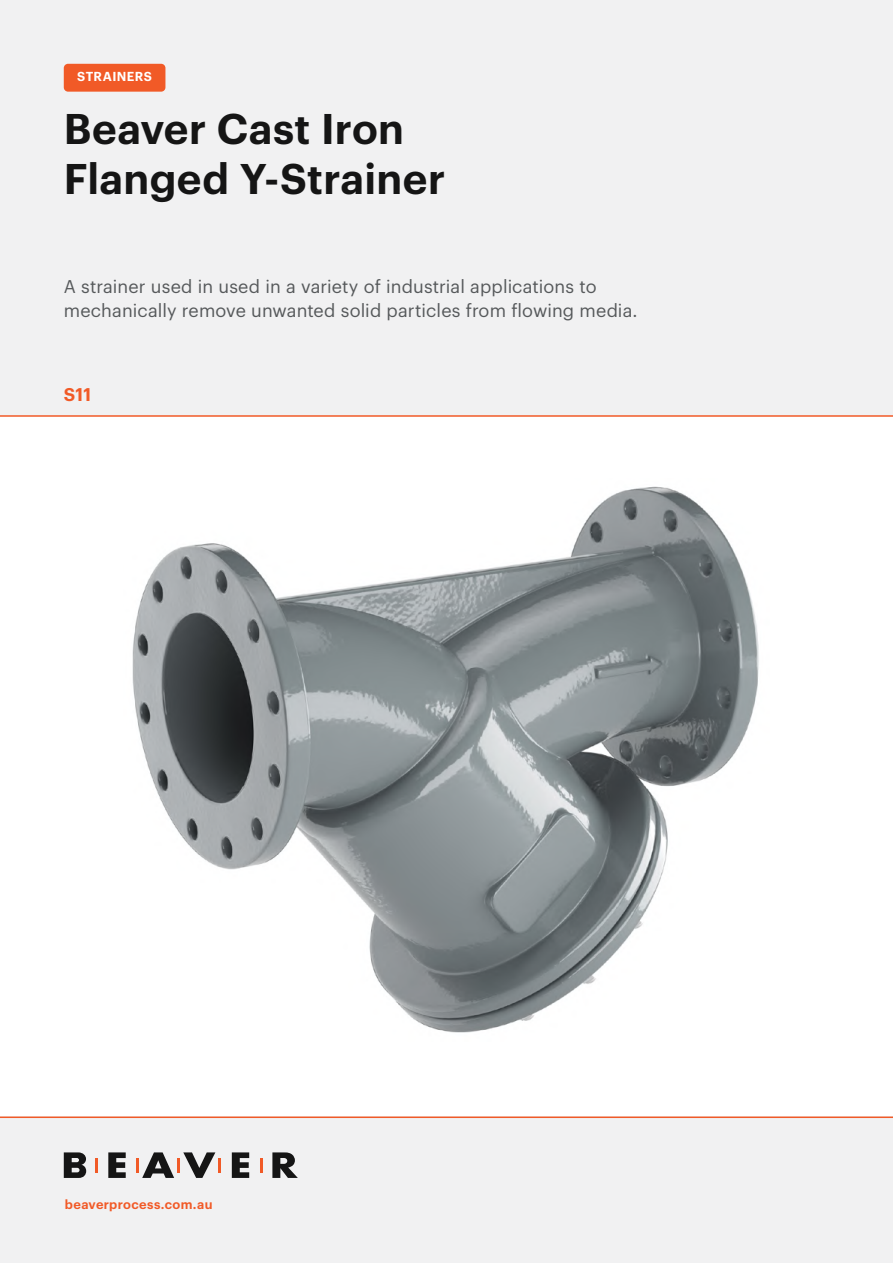
<style>
.page{position:relative;width:893px;height:1263px;background:#fff}
.page>*{position:absolute;margin:0;border:0;box-sizing:border-box;transform-origin:0 0}
.t1{font:600 42px/50.4px "Graphik";letter-spacing:.01em;color:#151515}
.t2{font:18px/24px "Graphik";letter-spacing:.005em;color:#56595b}
.t3{font:600 18px "Graphik";color:#f15a27}
.t4{font:600 12.75px "Graphik";letter-spacing:.03em;color:#f15a27}
.t5{font:600 12.75px "Graphik";letter-spacing:.025em;color:#fff}
</style>
<div class="page">
<div style="left:0;top:1116px;width:893px;height:147px;background:#f1f1f2"></div>
<div style="left:0;top:0;width:893px;height:417px;background:#f1f1f2"></div>
<img style="left:132px;top:486px;width:627px;height:547px">
<div style="left:64px;top:64px;width:101px;height:28px;background:#f15a27;border-radius:4px"></div>
<hr style="left:95px;top:1158px;width:3px;height:14px;background:#f15a27">
<hr style="left:136px;top:1158px;width:3px;height:14px;background:#f15a27">
<svg style="left:260px;top:1158px;width:2px;height:14px"></svg>
<svg style="left:272px;top:1152px;width:26px;height:26px"></svg>
<svg style="left:108px;top:1152px;width:18px;height:26px"></svg>
<svg style="left:142px;top:1152px;width:79px;height:26px"></svg>
<svg style="left:232px;top:1152px;width:17px;height:26px"></svg>
<svg style="left:64px;top:1152px;width:22px;height:26px"></svg>
<hr style="left:0;top:1116px;width:893px;height:2px;background:#f15a27">
<hr style="left:0;top:415px;width:893px;height:2px;background:#f15a27">
<p class="t5" style="left:77px;top:67px;width:76px">STRAINERS</p>
<h1 class="t1" style="left:64px;top:100px;width:383px">Beaver Cast Iron<br>Flanged Y-Strainer</h1>
<p class="t2" style="left:64px;top:273px;width:575px">A strainer used in used in a variety of industrial applications to mechanically remove unwanted solid particles from flowing media.</p>
<p class="t3" style="left:64px;top:380px;width:29px">S11</p>
<p class="t4" style="left:65px;top:1194px;width:149px">beaverprocess.com.au</p>
</div>
